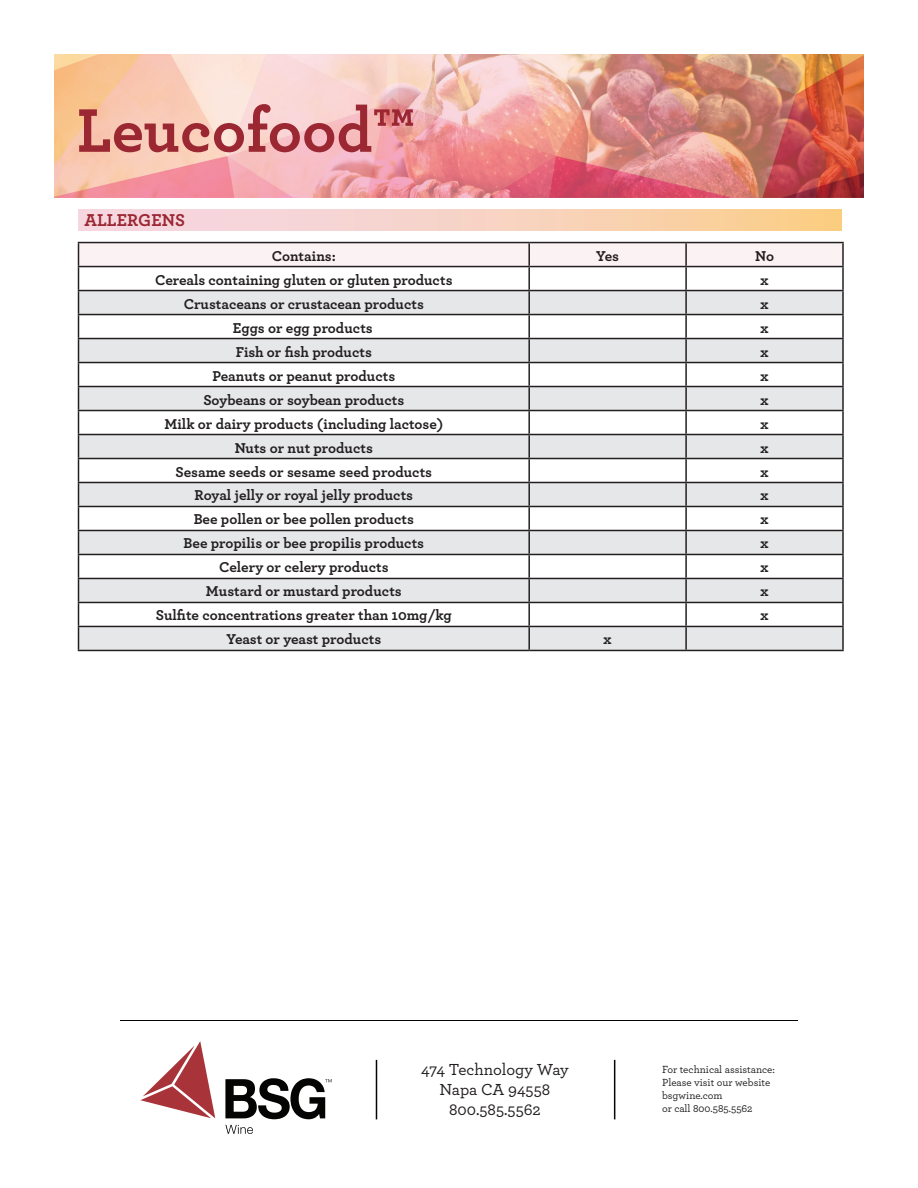
<style>
.page{position:relative;width:918px;height:1188px;background:#fff}
.page>*{position:absolute;margin:0;border:0;box-sizing:border-box;transform-origin:0 0}
.t1{font:700 64.5px "Archer";letter-spacing:-.005em;color:#9b2733}
.t2{font:700 18px "Archer";color:#9b2733}
.t3{font:500 16.8px/20.1px "Archer";color:#231f20;text-align:center}
.t4{font:700 15px "Archer";color:#231f20}
.t5{font:500 10.8px/13px "Archer";color:#231f20}
</style>
<div class="page">
<img style="left:54px;top:54px;width:810px;height:144px">
<hr style="left:78px;top:242px;width:451px;height:1px;background:#231f20">
<hr style="left:529px;top:242px;width:157px;height:1px;background:#231f20">
<hr style="left:686px;top:242px;width:158px;height:1px;background:#231f20">
<hr style="left:842px;top:243px;width:2px;height:23px;background:#231f20">
<hr style="left:686px;top:266px;width:158px;height:1px;background:#231f20">
<hr style="left:842px;top:267px;width:2px;height:23px;background:#231f20">
<hr style="left:686px;top:290px;width:158px;height:1px;background:#231f20">
<hr style="left:842px;top:291px;width:2px;height:23px;background:#231f20">
<hr style="left:842px;top:339px;width:2px;height:23px;background:#231f20">
<hr style="left:842px;top:387px;width:2px;height:23px;background:#231f20">
<hr style="left:842px;top:435px;width:2px;height:23px;background:#231f20">
<hr style="left:842px;top:483px;width:2px;height:23px;background:#231f20">
<hr style="left:842px;top:531px;width:2px;height:23px;background:#231f20">
<hr style="left:842px;top:579px;width:2px;height:23px;background:#231f20">
<hr style="left:842px;top:627px;width:2px;height:23px;background:#231f20">
<hr style="left:78px;top:650px;width:451px;height:1px;background:#231f20">
<hr style="left:529px;top:650px;width:157px;height:1px;background:#231f20">
<hr style="left:686px;top:650px;width:158px;height:1px;background:#231f20">
<hr style="left:686px;top:314px;width:158px;height:1px;background:#231f20">
<hr style="left:842px;top:315px;width:2px;height:23px;background:#231f20">
<hr style="left:686px;top:338px;width:158px;height:1px;background:#231f20">
<hr style="left:686px;top:362px;width:158px;height:1px;background:#231f20">
<hr style="left:842px;top:363px;width:2px;height:23px;background:#231f20">
<hr style="left:686px;top:386px;width:158px;height:1px;background:#231f20">
<hr style="left:686px;top:410px;width:158px;height:1px;background:#231f20">
<hr style="left:842px;top:411px;width:2px;height:23px;background:#231f20">
<hr style="left:686px;top:434px;width:158px;height:1px;background:#231f20">
<hr style="left:686px;top:458px;width:158px;height:1px;background:#231f20">
<hr style="left:842px;top:459px;width:2px;height:23px;background:#231f20">
<hr style="left:686px;top:482px;width:158px;height:1px;background:#231f20">
<hr style="left:686px;top:506px;width:158px;height:1px;background:#231f20">
<hr style="left:842px;top:507px;width:2px;height:23px;background:#231f20">
<hr style="left:686px;top:530px;width:158px;height:1px;background:#231f20">
<hr style="left:686px;top:554px;width:158px;height:1px;background:#231f20">
<hr style="left:842px;top:555px;width:2px;height:23px;background:#231f20">
<hr style="left:686px;top:578px;width:158px;height:1px;background:#231f20">
<svg style="left:78px;top:243px;width:765px;height:407px"></svg>
<hr style="left:78px;top:626px;width:451px;height:1px;background:#231f20">
<hr style="left:529px;top:602px;width:157px;height:1px;background:#231f20">
<hr style="left:528px;top:603px;width:2px;height:23px;background:#231f20">
<hr style="left:529px;top:626px;width:157px;height:1px;background:#231f20">
<hr style="left:686px;top:602px;width:158px;height:1px;background:#231f20">
<hr style="left:685px;top:603px;width:2px;height:23px;background:#231f20">
<hr style="left:842px;top:603px;width:2px;height:23px;background:#231f20">
<hr style="left:686px;top:626px;width:158px;height:1px;background:#231f20">
<svg style="left:78px;top:209px;width:763px;height:22px;background:#f7d3bf"></svg>
<hr style="left:120px;top:1020px;width:678px;height:1px;background:#040503">
<hr style="left:376px;top:1060px;width:1px;height:59px;background:#040503">
<hr style="left:614px;top:1060px;width:1px;height:59px;background:#040503">
<svg style="left:140px;top:1041px;width:75px;height:77px"></svg>
<svg style="left:225px;top:1078px;width:107px;height:41px"></svg>
<svg style="left:225px;top:1125px;width:28px;height:9px"></svg>
<h1 class="t1" style="left:77px;top:79px;width:340px">Leucofood™</h1>
<p class="t2" style="left:85px;top:206px;width:102px">ALLERGENS</p>
<p class="t4" style="left:272px;top:244px;width:66px">Contains:</p>
<p class="t4" style="left:596px;top:244px;width:24px">Yes</p>
<p class="t4" style="left:755px;top:244px;width:21px">No</p>
<p class="t4" style="left:155px;top:268px;width:299px">Cereals containing gluten or gluten products</p>
<p class="t4" style="left:761px;top:268px;width:10px">x</p>
<p class="t4" style="left:184px;top:292px;width:242px">Crustaceans or crustacean products</p>
<p class="t4" style="left:761px;top:292px;width:10px">x</p>
<p class="t4" style="left:233px;top:316px;width:141px">Eggs or egg products</p>
<p class="t4" style="left:761px;top:316px;width:10px">x</p>
<p class="t4" style="left:236px;top:340px;width:138px">Fish or fish products</p>
<p class="t4" style="left:761px;top:340px;width:10px">x</p>
<p class="t4" style="left:212px;top:364px;width:184px">Peanuts or peanut products</p>
<p class="t4" style="left:761px;top:364px;width:10px">x</p>
<p class="t4" style="left:203px;top:388px;width:202px">Soybeans or soybean products</p>
<p class="t4" style="left:761px;top:388px;width:10px">x</p>
<p class="t4" style="left:164px;top:412px;width:280px">Milk or dairy products (including lactose)</p>
<p class="t4" style="left:761px;top:412px;width:10px">x</p>
<p class="t4" style="left:235px;top:436px;width:140px">Nuts or nut products</p>
<p class="t4" style="left:761px;top:436px;width:10px">x</p>
<p class="t4" style="left:176px;top:460px;width:258px">Sesame seeds or sesame seed products</p>
<p class="t4" style="left:761px;top:460px;width:10px">x</p>
<p class="t4" style="left:195px;top:484px;width:220px">Royal jelly or royal jelly products</p>
<p class="t4" style="left:761px;top:484px;width:10px">x</p>
<p class="t4" style="left:194px;top:508px;width:222px">Bee pollen or bee pollen products</p>
<p class="t4" style="left:761px;top:508px;width:10px">x</p>
<p class="t4" style="left:184px;top:532px;width:242px">Bee propilis or bee propilis products</p>
<p class="t4" style="left:761px;top:532px;width:10px">x</p>
<p class="t4" style="left:219px;top:556px;width:171px">Celery or celery products</p>
<p class="t4" style="left:761px;top:556px;width:10px">x</p>
<p class="t4" style="left:206px;top:580px;width:197px">Mustard or mustard products</p>
<p class="t4" style="left:761px;top:580px;width:10px">x</p>
<p class="t4" style="left:156px;top:604px;width:298px">Sulfite concentrations greater than 10mg/kg</p>
<p class="t4" style="left:761px;top:604px;width:10px">x</p>
<p class="t4" style="left:226px;top:628px;width:156px">Yeast or yeast products</p>
<p class="t4" style="left:604px;top:628px;width:10px">x</p>
<p class="t3" style="left:421px;top:1059px;width:149px">474 Technology Way<br>Napa CA 94558<br>800.585.5562</p>
<p class="t5" style="left:662px;top:1062px;width:114px">For technical assistance:<br>Please visit our website bsgwine.com<br>or call 800.585.5562</p>
</div>
